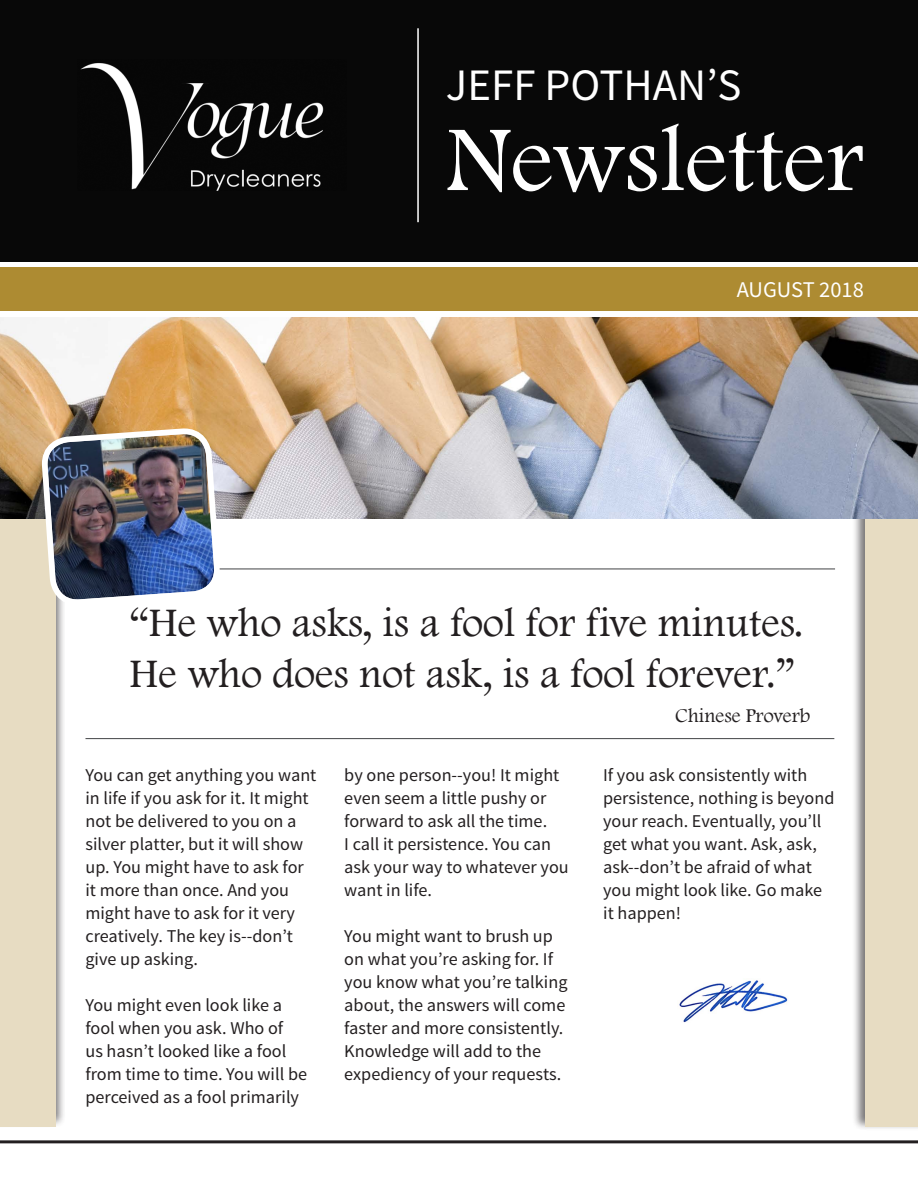
<style>
.page{position:relative;width:918px;height:1188px;background:#fff}
.page>*{position:absolute;margin:0;border:0;box-sizing:border-box;transform-origin:0 0}
.t1{font:96.3px "Footlight MT Light";color:#fff}
.t2{font:45px "Source Sans Pro";color:#fff}
.t3{font:42px/50.4px "Footlight MT Light";color:#231f20}
.t4{font:22.5px "Source Sans Pro";color:#fff}
.t5{font:20.25px "Footlight MT Light";color:#231f20}
.t6{font:18px/23px "Source Sans Pro";color:#231f20}
</style>
<div class="page">
<hr style="left:83px;top:568px;width:752px;height:1px;background:#57585a">
<hr style="left:86px;top:738px;width:748px;height:1px;background:#57585a">
<div style="left:0;top:392px;width:66px;height:736px;background:#231f20;opacity:.75"></div>
<div style="left:0;top:406px;width:56px;height:720px;background:#e7dcc2"></div>
<div style="left:852px;top:394px;width:66px;height:736px;background:#231f20;opacity:.75"></div>
<div style="left:866px;top:406px;width:52px;height:720px;background:#e7dcc2"></div>
<img style="left:0;top:317px;width:918px;height:202px">
<div style="left:0;top:267px;width:918px;height:44px;background:#ad8b32"></div>
<div style="left:0;top:0;width:918px;height:262px;background:#080808"></div>
<hr style="left:417px;top:28px;width:2px;height:194px;background:#fff">
<img style="left:679px;top:980px;width:109px;height:43px">
<hr style="left:0;top:1140px;width:918px;height:3px;background:#231f20">
<img style="left:43px;top:430px;width:175px;height:174px">
<img style="left:80px;top:63px;width:244px;height:128px">
<p class="t2" style="left:446px;top:57px;width:297px">JEFF POTHAN’S</p>
<p class="t1" style="left:446px;top:102px;width:419px">Newsletter</p>
<p class="t4" style="left:737px;top:276px;width:129px">AUGUST 2018</p>
<p class="t3" style="left:130px;top:597px;width:676px">“He who asks, is a fool for five minutes.<br>He who does not ask, is a fool forever.”</p>
<p class="t5" style="left:675px;top:704px;width:136px">Chinese Proverb</p>
<p class="t6" style="left:85px;top:764px;width:232px">You can get anything you want in life if you ask for it. It might not be delivered to you on a silver platter, but it will show up. You might have to ask for it more than once. And you might have to ask for it very creatively. The key is--don’t give up asking.</p>
<p class="t6" style="left:85px;top:993px;width:223px">You might even look like a fool when you ask. Who of<br>us hasn’t looked like a fool from time to time. You will be perceived as a fool primarily</p>
<p class="t6" style="left:344px;top:764px;width:226px">by one person--you! It might even seem a little pushy or forward to ask all the time.<br>I call it persistence. You can ask your way to whatever you want in life.</p>
<p class="t6" style="left:344px;top:924px;width:225px">You might want to brush up on what you’re asking for. If you know what you’re talking about, the answers will come faster and more consistently.<br>Knowledge will add to the expediency of your requests.</p>
<p class="t6" style="left:603px;top:764px;width:233px">If you ask consistently with persistence, nothing is beyond your reach. Eventually, you’ll get what you want. Ask, ask, ask--don’t be afraid of what you might look like. Go make it happen!</p>
</div>
